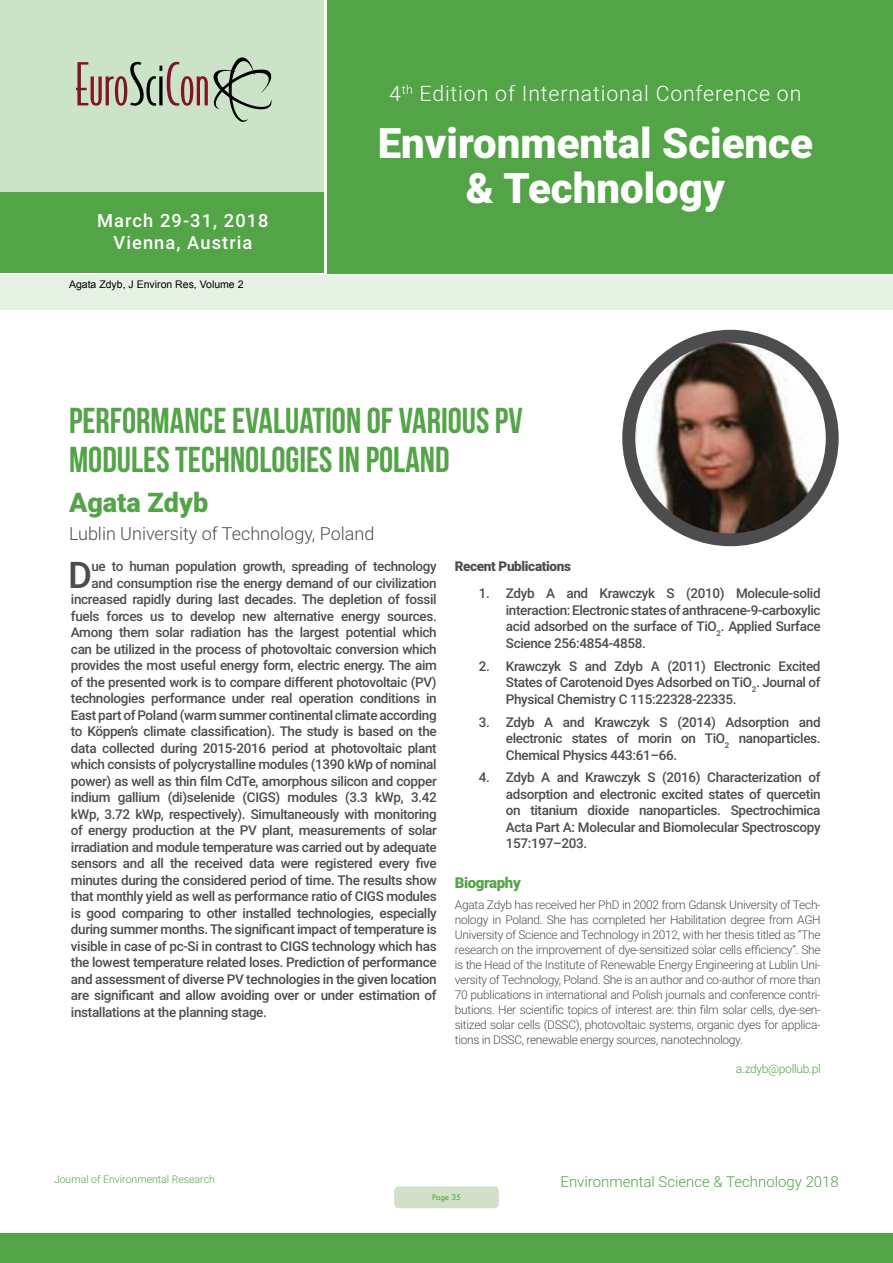
<style>
.page{position:relative;width:893px;height:1263px;background:#fff}
.page>*{position:absolute;margin:0;border:0;box-sizing:border-box;transform-origin:0 0}
.t1{font:900 42px/45px "Roboto";color:#fff;text-align:center}
.t2{font:500 36.75px "Roboto";color:#4d4d4f}
.t3{font:36px/39.6px "Bebas Neue";color:#52a446}
.t4{font:900 27px "Roboto";color:#52a446}
.t5{font:300 21.3px "Roboto";letter-spacing:.04em;color:#fff}
.t6{font:500 18.3px/21.9px "Roboto";letter-spacing:.06em;color:#fff;text-align:center}
.t7{font:300 18px "Roboto";color:#4d4d4f}
.t8{font:300 15px "Roboto";color:#52a446}
.t9{font:900 15px "Roboto";letter-spacing:-.025em;color:#52a446}
.t10{font:500 13.5px/16.5px "Roboto";letter-spacing:-.025em;color:#4d4d4f;text-align:justify}
.t11{font:900 13.5px "Roboto";letter-spacing:-.025em;color:#4d4d4f}
.t12{font:300 12px/15px "Roboto";letter-spacing:-.025em;color:#4d4d4f;text-align:justify}
.t13{font:300 12px "Roboto";letter-spacing:-.025em;color:#52a446}
.t14{font:300 10.5px "Roboto";color:#52a446}
.t15{font:10.5px "Arial";color:#000}
.t16{font:9px "Tw Cen";letter-spacing:-.02em;color:#52a446;scale:.95 1}
</style>
<div class="page">
<div style="left:0;top:0;width:323px;height:193px;background:#cbe3c7"></div>
<div style="left:1px;top:193px;width:323px;height:80px;background:#52a446"></div>
<div style="left:327px;top:0;width:566px;height:273px;background:#52a446"></div>
<div style="left:1px;top:275px;width:892px;height:35px;background:#e5f1e3"></div>
<svg style="left:76px;top:57px;width:196px;height:65px"></svg>
<div style="left:0;top:1233px;width:893px;height:30px;background:#52a446"></div>
<div style="left:394px;top:1186px;width:105px;height:22px;background:#d1e0c6;border-radius:4px"></div>
<img style="left:629px;top:336px;width:203px;height:204px;border-radius:102px">
<div style="left:622px;top:330px;width:217px;height:216px;border:13px solid #4d4d4f;border-radius:50%"></div>
<h3 class="t6" style="left:97px;top:209px;width:173px">March 29-31, 2018<br>Vienna, Austria</h3>
<p class="t15" style="left:69px;top:278px;width:176px">Agata Zdyb, J Environ Res, Volume 2</p>
<h3 class="t5" style="left:389px;top:78px;width:414px">4<sup>th</sup> Edition of International Conference on</h3>
<h1 class="t1" style="left:378px;top:119px;width:437px">Environmental Science &amp; Technology</h1>
<h3 class="t3" style="left:69px;top:400px;width:455px">PERFORMANCE EVALUATION OF VARIOUS PV<br>MODULES TECHNOLOGIES IN POLAND</h3>
<h3 class="t4" style="left:69px;top:484px;width:141px">Agata Zdyb</h3>
<h3 class="t7" style="left:69px;top:521px;width:307px">Lublin University of Technology, Poland</h3>
<h2 class="t2" style="left:68px;top:549px;width:25px">D</h2>
<p class="t10" style="left:91px;top:557px;width:347px">ue to human population growth, spreading of technology</p>
<p class="t10" style="left:91px;top:574px;width:347px">and consumption rise the energy demand of our civilization</p>
<p class="t10" style="left:71px;top:590px;width:367px">increased rapidly during last decades. The depletion of fossil</p>
<p class="t10" style="left:71px;top:607px;width:367px">fuels forces us to develop new alternative energy sources.</p>
<p class="t10" style="left:71px;top:623px;width:367px">Among them solar radiation has the largest potential which</p>
<p class="t10" style="left:71px;top:640px;width:367px">can be utilized in the process of photovoltaic conversion which</p>
<p class="t10" style="left:71px;top:656px;width:367px">provides the most useful energy form, electric energy. The aim</p>
<p class="t10" style="left:71px;top:673px;width:367px">of the presented work is to compare different photovoltaic (PV)</p>
<p class="t10" style="left:71px;top:689px;width:367px">technologies performance under real operation conditions in</p>
<p class="t10" style="left:71px;top:706px;width:367px">East part of Poland (warm summer continental climate according</p>
<p class="t10" style="left:71px;top:722px;width:367px">to Köppen’s climate classification). The study is based on the</p>
<p class="t10" style="left:71px;top:739px;width:367px">data collected during 2015-2016 period at photovoltaic plant</p>
<p class="t10" style="left:71px;top:755px;width:367px">which consists of polycrystalline modules (1390 kWp of nominal</p>
<p class="t10" style="left:71px;top:772px;width:367px">power) as well as thin film CdTe, amorphous silicon and copper</p>
<p class="t10" style="left:71px;top:788px;width:367px">indium gallium (di)selenide (CIGS) modules (3.3 kWp, 3.42</p>
<p class="t10" style="left:71px;top:805px;width:367px">kWp, 3.72 kWp, respectively). Simultaneously with monitoring</p>
<p class="t10" style="left:71px;top:821px;width:367px">of energy production at the PV plant, measurements of solar</p>
<p class="t10" style="left:71px;top:838px;width:367px">irradiation and module temperature was carried out by adequate</p>
<p class="t10" style="left:71px;top:854px;width:367px">sensors and all the received data were registered every five</p>
<p class="t10" style="left:71px;top:871px;width:367px">minutes during the considered period of time. The results show</p>
<p class="t10" style="left:71px;top:887px;width:367px">that monthly yield as well as performance ratio of CIGS modules</p>
<p class="t10" style="left:71px;top:904px;width:367px">is good comparing to other installed technologies, especially</p>
<p class="t10" style="left:71px;top:920px;width:367px">during summer months. The significant impact of temperature is</p>
<p class="t10" style="left:71px;top:937px;width:367px">visible in case of pc-Si in contrast to CIGS technology which has</p>
<p class="t10" style="left:71px;top:953px;width:367px">the lowest temperature related loses. Prediction of performance</p>
<p class="t10" style="left:71px;top:970px;width:367px">and assessment of diverse PV technologies in the given location</p>
<p class="t10" style="left:71px;top:986px;width:367px">are significant and allow avoiding over or under estimation of</p>
<p class="t10" style="left:71px;top:1003px;width:198px">installations at the planning stage.</p>
<p class="t11" style="left:455px;top:557px;width:118px">Recent Publications</p>
<p class="t10" style="left:506px;top:585px;width:316px;text-indent:-27px">1. Zdyb A and Krawczyk S (2010) Molecule-solid interaction: Electronic states of anthracene-9-carboxylic acid adsorbed on the surface of TiO<sub>2</sub>. Applied Surface Science 256:4854-4858.</p>
<p class="t10" style="left:506px;top:657px;width:316px;text-indent:-27px">2. Krawczyk S and Zdyb A (2011) Electronic Excited States of Carotenoid Dyes Adsorbed on TiO<sub>2</sub>. Journal of Physical Chemistry C 115:22328-22335.</p>
<p class="t10" style="left:506px;top:713px;width:316px;text-indent:-27px">3. Zdyb A and Krawczyk S (2014) Adsorption and electronic states of morin on TiO<sub>2</sub> nanoparticles.<br>Chemical Physics 443:61–66.</p>
<p class="t10" style="left:506px;top:769px;width:316px;text-indent:-27px">4. Zdyb A and Krawczyk S (2016) Characterization of adsorption and electronic excited states of quercetin on titanium dioxide nanoparticles. Spectrochimica Acta Part A: Molecular and Biomolecular Spectroscopy 157:197–203.</p>
<p class="t9" style="left:455px;top:872px;width:67px">Biography</p>
<p class="t12" style="left:455px;top:897px;width:367px">Agata Zdyb has received her PhD in 2002 from Gdansk University of Tech&shy;nology in Poland. She has completed her Habilitation degree from AGH University of Science and Technology in 2012, with her thesis titled as “The research on the improvement of dye-sensitized solar cells efficiency”. She is the Head of the Institute of Renewable Energy Engineering at Lublin Uni&shy;versity of Technology, Poland. She is an author and co-author of more than 70 publications in international and Polish journals and conference contri&shy;butions. Her scientific topics of interest are: thin film solar cells, dye-sen&shy;sitized solar cells (DSSC), photovoltaic systems, organic dyes for applica&shy;tions in DSSC, renewable energy sources, nanotechnology.</p>
<p class="t13" style="left:736px;top:1060px;width:86px">a.zdyb@pollub.pl</p>
<p class="t14" style="left:54px;top:1172px;width:162px">Journal of Environmental Research</p>
<p class="t8" style="left:560px;top:1171px;width:280px">Environmental Science &amp; Technology 2018</p>
<p class="t16" style="left:432px;top:1192px;width:32px">Page 35</p>
</div>
